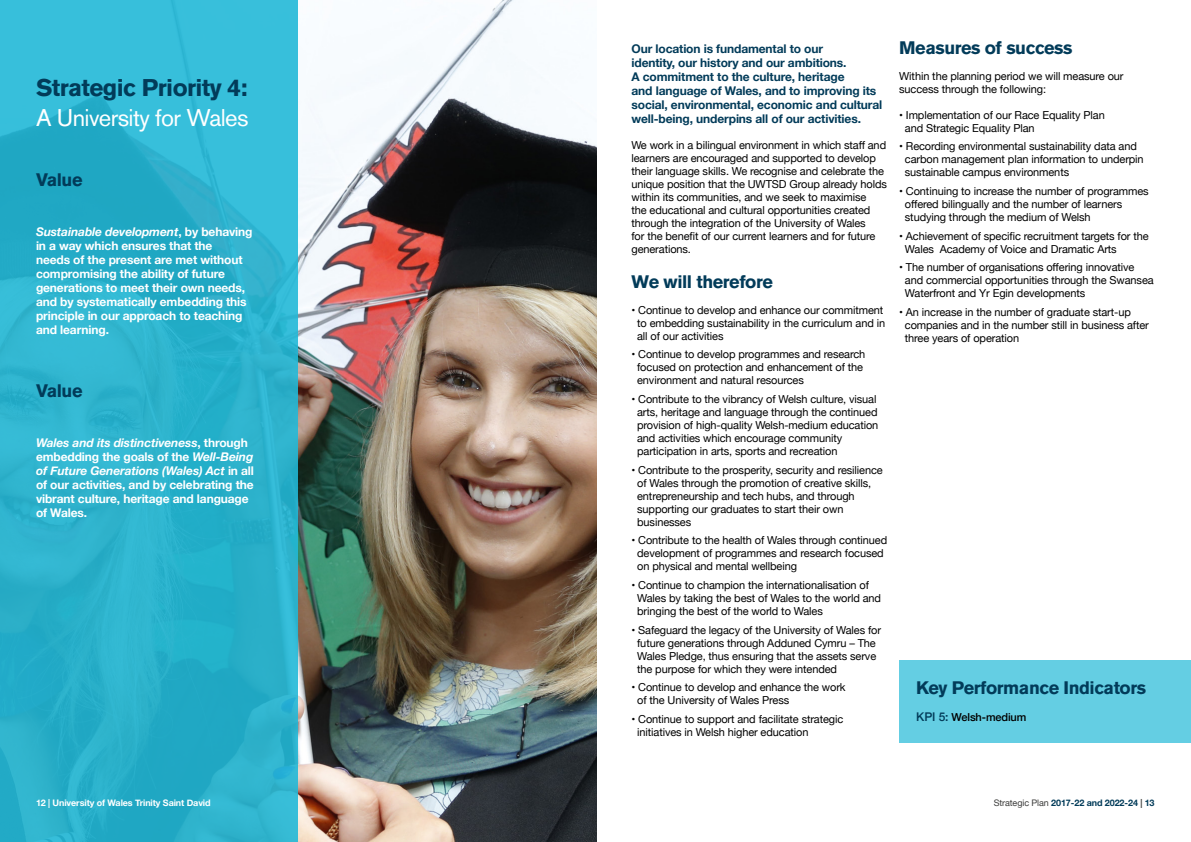
<style>
.page{position:relative;width:1191px;height:842px;background:#fff}
.page>*{position:absolute;margin:0;border:0;box-sizing:border-box;transform-origin:0 0}
.t1{font:700 24px "Akzidenz Grotesk BQ";letter-spacing:-.025em;color:#023b59}
.t2{font:24px "Akzidenz Grotesk BQ";letter-spacing:-.025em;color:#fff}
.t3{font:700 18px "Akzidenz Grotesk BQ";letter-spacing:-.025em;color:#023b59}
.t4{font:700 12px/14px "Helvetica Neue";letter-spacing:-.01em;color:#fff}
.t5{font:700 12px/14px "Helvetica Neue";letter-spacing:-.01em;color:#023b59}
.t6{font:11px/13px "Helvetica Neue";letter-spacing:-.01em;color:#000}
.t7{font:500 11px "Helvetica Neue";letter-spacing:-.01em;color:#000}
.t8{font:700 9px "Helvetica Neue";letter-spacing:-.01em;color:#fff}
.t9{font:700 9px "Helvetica Neue";letter-spacing:-.01em;color:#023b59}
.s1{font-style:italic}
.s2{font-size:12px;color:#023b59}
.s3{font-weight:400;color:#3c3c3b}
.s4{color:#3c3c3b}
</style>
<div class="page">
<img style="left:298px;top:0;width:298px;height:842px">
<svg style="left:0;top:0;width:298px;height:842px;background:#2bb2cd"></svg>
<div style="left:899px;top:660px;width:292px;height:83px;background:#64cee3"></div>
<p class="t1" style="left:36px;top:74px;width:213px">Strategic Priority 4:</p>
<p class="t2" style="left:36px;top:104px;width:214px">A University for Wales</p>
<p class="t3" style="left:36px;top:170px;width:48px">Value</p>
<p class="t4" style="left:36px;top:225px;width:218px"><span class="s1">Sustainable development</span>, by behaving in a way which ensures that the<br>needs of the present are met without compromising the ability of future generations to meet their own needs, and by systematically embedding this principle in our approach to teaching and learning.</p>
<p class="t3" style="left:36px;top:380px;width:48px">Value</p>
<p class="t4" style="left:36px;top:436px;width:219px"><span class="s1">Wales and its distinctiveness</span>, through embedding the goals of the <span class="s1">Well-Being of Future Generations (Wales) Act</span> in all of our activities, and by celebrating the vibrant culture, heritage and language of Wales.</p>
<p class="t8" style="left:36px;top:796px;width:176px">12 | University of Wales Trinity Saint David</p>
<p class="t5" style="left:631px;top:42px;width:193px">Our location is fundamental to our</p>
<p class="t5" style="left:631px;top:56px;width:217px">identity, our history and our ambitions.</p>
<p class="t5" style="left:631px;top:70px;width:214px">A commitment to the culture, heritage</p>
<p class="t5" style="left:631px;top:84px;width:252px">and language of Wales, and to improving its social, environmental, economic and cultural</p>
<p class="t5" style="left:631px;top:112px;width:231px">well-being, underpins all of our activities.</p>
<p class="t6" style="left:631px;top:139px;width:257px">We work in a bilingual environment in which staff and learners are encouraged and supported to develop their language skills. We recognise and celebrate the unique position that the UWTSD Group already holds within its communities, and we seek to maximise<br>the educational and cultural opportunities created through the integration of the University of Wales<br>for the benefit of our current learners and for future generations.</p>
<p class="t3" style="left:631px;top:271px;width:143px">We will therefore</p>
<p class="t6" style="left:631px;top:304px;width:253px">• Continue to develop and enhance our commitment</p>
<p class="t6" style="left:637px;top:317px;width:249px">to embedding sustainability in the curriculum and in all of our activities</p>
<p class="t6" style="left:631px;top:349px;width:235px">• Continue to develop programmes and research</p>
<p class="t6" style="left:637px;top:362px;width:227px">focused on protection and enhancement of the environment and natural resources</p>
<p class="t6" style="left:631px;top:393px;width:246px">• Contribute to the vibrancy of Welsh culture, visual</p>
<p class="t6" style="left:637px;top:406px;width:243px">arts, heritage and language through the continued provision of high-quality Welsh-medium education and activities which encourage community participation in arts, sports and recreation</p>
<p class="t6" style="left:631px;top:464px;width:253px">• Contribute to the prosperity, security and resilience</p>
<p class="t6" style="left:637px;top:477px;width:236px">of Wales through the promotion of creative skills, entrepreneurship and tech hubs, and through supporting our graduates to start their own businesses</p>
<p class="t6" style="left:631px;top:535px;width:257px">• Contribute to the health of Wales through continued</p>
<p class="t6" style="left:637px;top:548px;width:248px">development of programmes and research focused on physical and mental wellbeing</p>
<p class="t6" style="left:631px;top:579px;width:239px">• Continue to champion the internationalisation of</p>
<p class="t6" style="left:637px;top:592px;width:245px">Wales by taking the best of Wales to the world and bringing the best of the world to Wales</p>
<p class="t6" style="left:631px;top:624px;width:251px">• Safeguard the legacy of the University of Wales for</p>
<p class="t6" style="left:637px;top:637px;width:241px;text-align:justify">future generations through Adduned Cymru – The Wales Pledge, thus ensuring that the assets serve the purpose for which they were intended</p>
<p class="t6" style="left:631px;top:682px;width:216px">• Continue to develop and enhance the work</p>
<p class="t6" style="left:637px;top:695px;width:154px">of the University of Wales Press</p>
<p class="t6" style="left:631px;top:713px;width:213px">• Continue to support and facilitate strategic</p>
<p class="t6" style="left:637px;top:726px;width:173px">initiatives in Welsh higher education</p>
<p class="t3" style="left:899px;top:37px;width:175px">Measures of success</p>
<p class="t6" style="left:899px;top:70px;width:226px">Within the planning period we will measure our success through the following:</p>
<p class="t6" style="left:899px;top:109px;width:207px">• Implementation of our Race Equality Plan</p>
<p class="t6" style="left:905px;top:122px;width:131px">and Strategic Equality Plan</p>
<p class="t6" style="left:899px;top:141px;width:239px">• Recording environmental sustainability data and</p>
<p class="t6" style="left:905px;top:154px;width:240px">carbon management plan information to underpin sustainable campus environments</p>
<p class="t6" style="left:899px;top:185px;width:251px">• Continuing to increase the number of programmes</p>
<p class="t6" style="left:905px;top:198px;width:219px">offered bilingually and the number of learners studying through the medium of Welsh</p>
<p class="t6" style="left:899px;top:230px;width:251px">• Achievement of specific recruitment targets for the</p>
<p class="t6" style="left:905px;top:243px;width:213px">Wales Academy of Voice and Dramatic Arts</p>
<p class="t6" style="left:899px;top:262px;width:237px">• The number of organisations offering innovative</p>
<p class="t6" style="left:905px;top:275px;width:250px">and commercial opportunities through the Swansea<br>Waterfront and Yr Egin developments</p>
<p class="t6" style="left:899px;top:306px;width:233px">• An increase in the number of graduate start-up</p>
<p class="t6" style="left:905px;top:319px;width:245px">companies and in the number still in business after three years of operation</p>
<p class="t3" style="left:916px;top:677px;width:231px">Key Performance Indicators</p>
<p class="t7" style="left:916px;top:708px;width:112px"><span class="s2">KPI 5:</span> Welsh-medium</p>
<p class="t9" style="left:993px;top:796px;width:162px"><span class="s3">Strategic Plan</span> 2017-22 and 2022-24 <span class="s4">|</span> 13</p>
</div>
